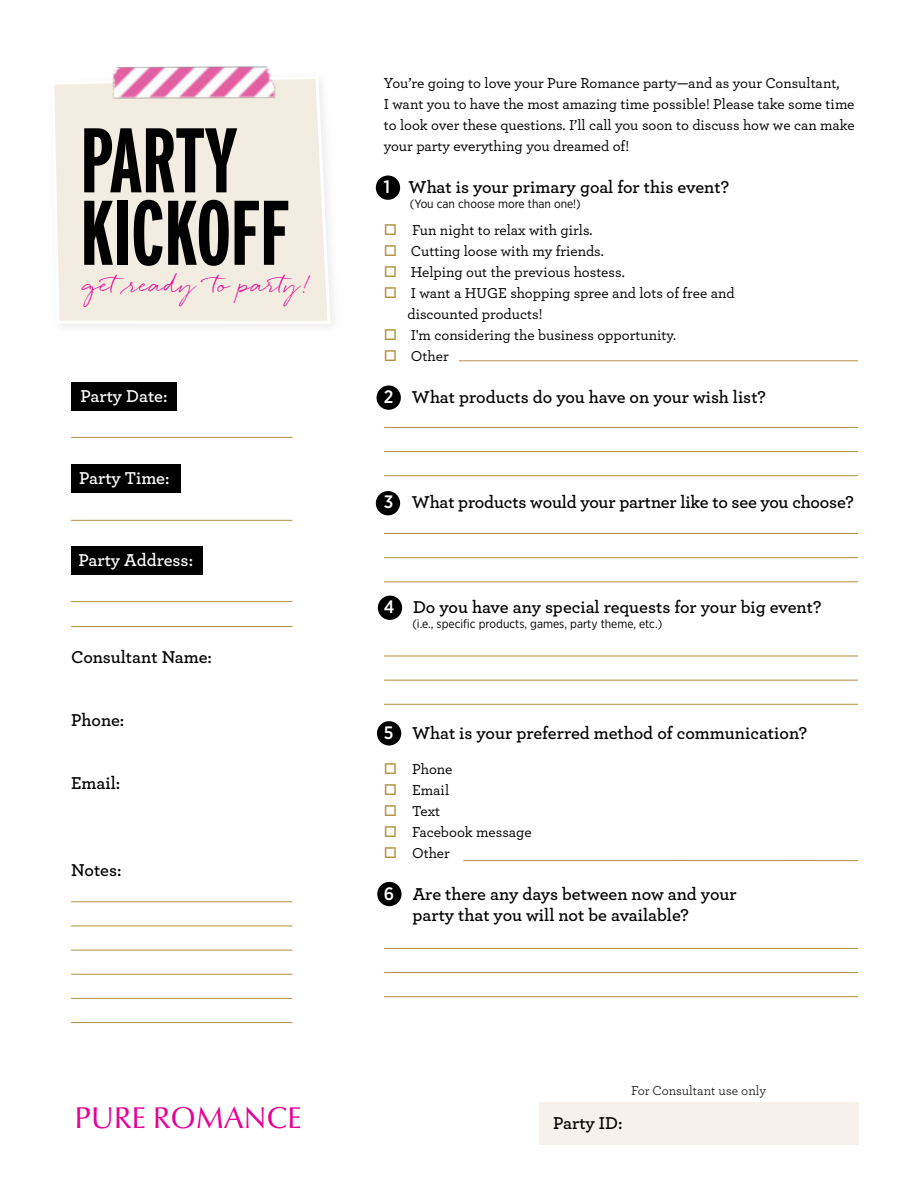
<style>
.page{position:relative;width:918px;height:1188px;background:#fff}
.page>*{position:absolute;margin:0;border:0;box-sizing:border-box;transform-origin:0 0}
.t1{font:700 extra-condensed 91.5px/72.4px "Interstate";letter-spacing:-.01em;color:#000}
.t2{font:30.3px "Optima Nova LT Pro";color:#e70095}
.t3{font:22.5px "Quickpen";color:#e70095}
.t4{font:600 18px/21px "Archer";letter-spacing:-.01em;color:#000}
.t5{font:600 18px "Archer";letter-spacing:-.005em;color:#fff}
.t6{font:500 15px/21px "Archer";color:#000}
.t7{font:13.5px "Archer";color:#000}
.t8{font:12.15px "Gotham Narrow";color:#000}
.s1{font-family:"Gotham Narrow";font-weight:500;color:#fff}
.s2{color:#b29142}
</style>
<div class="page">
<div style="left:377px;top:386px;width:24px;height:24px;background:#000;border-radius:50%"></div>
<div style="left:376px;top:176px;width:24px;height:24px;background:#000;border-radius:50%"></div>
<div style="left:376px;top:491px;width:24px;height:24px;background:#000;border-radius:50%"></div>
<div style="left:378px;top:596px;width:24px;height:24px;background:#000;border-radius:50%"></div>
<div style="left:377px;top:721px;width:24px;height:25px;background:#000;border-radius:50%"></div>
<div style="left:377px;top:882px;width:25px;height:24px;background:#000;border-radius:50%"></div>
<hr style="left:459px;top:361px;width:399px;height:1px;background:#b29142">
<hr style="left:384px;top:427px;width:474px;height:1px;background:#b29142">
<hr style="left:384px;top:451px;width:474px;height:1px;background:#b29142">
<hr style="left:384px;top:475px;width:474px;height:1px;background:#b29142">
<hr style="left:384px;top:656px;width:474px;height:1px;background:#b29142">
<hr style="left:384px;top:680px;width:474px;height:1px;background:#b29142">
<hr style="left:384px;top:704px;width:474px;height:1px;background:#b29142">
<hr style="left:384px;top:948px;width:474px;height:1px;background:#b29142">
<hr style="left:384px;top:972px;width:474px;height:1px;background:#b29142">
<hr style="left:384px;top:996px;width:474px;height:1px;background:#b29142">
<hr style="left:384px;top:533px;width:474px;height:1px;background:#b29142">
<hr style="left:384px;top:557px;width:474px;height:1px;background:#b29142">
<hr style="left:384px;top:582px;width:474px;height:1px;background:#b29142">
<div style="left:71px;top:464px;width:110px;height:29px;background:#000"></div>
<div style="left:71px;top:546px;width:131px;height:28px;background:#000"></div>
<div style="left:71px;top:382px;width:106px;height:28px;background:#000"></div>
<hr style="left:71px;top:437px;width:221px;height:1px;background:#b29142">
<hr style="left:71px;top:520px;width:221px;height:1px;background:#b29142">
<div style="left:539px;top:1102px;width:319px;height:43px;background:#f6f1ea"></div>
<hr style="left:71px;top:902px;width:221px;height:1px;background:#b29142">
<hr style="left:71px;top:926px;width:221px;height:1px;background:#b29142">
<hr style="left:71px;top:950px;width:221px;height:1px;background:#b29142">
<hr style="left:71px;top:974px;width:221px;height:1px;background:#b29142">
<hr style="left:71px;top:998px;width:221px;height:1px;background:#b29142">
<hr style="left:71px;top:1022px;width:221px;height:1px;background:#b29142">
<svg style="left:54px;top:79px;width:278px;height:246px;background:#f2ede2"></svg>
<img style="left:104px;top:66px;width:175px;height:35px">
<hr style="left:463px;top:860px;width:395px;height:1px;background:#b29142">
<hr style="left:71px;top:601px;width:221px;height:1px;background:#b29142">
<hr style="left:71px;top:626px;width:221px;height:1px;background:#b29142">
<h1 class="t1" style="left:80px;top:123px;width:211px">PARTY<br>KICKOFF</h1>
<h3 class="t3" style="left:85px;top:271px;width:228px">getready to party!</h3>
<p class="t5" style="left:80px;top:382px;width:89px">Party Date:</p>
<p class="t5" style="left:79px;top:465px;width:92px">Party Time:</p>
<p class="t5" style="left:79px;top:546px;width:116px">Party Address:</p>
<p class="t4" style="left:71px;top:646px;width:142px">Consultant Name:</p>
<p class="t4" style="left:71px;top:709px;width:55px">Phone:</p>
<p class="t4" style="left:71px;top:772px;width:51px">Email:</p>
<p class="t4" style="left:71px;top:858px;width:52px">Notes:</p>
<h2 class="t2" style="left:74px;top:1099px;width:229px">PURE ROMANCE</h2>
<p class="t6" style="left:384px;top:72px;width:473px">You’re going to love your Pure Romance party—and as your Consultant,<br>I want you to have the most amazing time possible! Please take some time to look over these questions. I’ll call you soon to discuss how we can make your party everything you dreamed of!</p>
<p class="t4" style="left:384px;top:176px;width:347px"><span class="s1">1</span> What is your primary goal for this event?</p>
<p class="t8" style="left:410px;top:196px;width:172px">(You can choose more than one!)</p>
<p class="t6" style="left:384px;top:219px;width:210px"><span class="s2">□</span> Fun night to relax with girls.</p>
<p class="t6" style="left:384px;top:240px;width:222px"><span class="s2">□</span> Cutting loose with my friends.</p>
<p class="t6" style="left:384px;top:261px;width:243px"><span class="s2">□</span> Helping out the previous hostess.</p>
<p class="t6" style="left:408px;top:282px;width:329px;text-indent:-24px"><span class="s2">□</span> I want a HUGE shopping spree and lots of free and discounted products!</p>
<p class="t6" style="left:384px;top:324px;width:294px"><span class="s2">□</span> I'm considering the business opportunity.</p>
<p class="t6" style="left:384px;top:345px;width:66px"><span class="s2">□</span> Other</p>
<p class="t4" style="left:384px;top:386px;width:384px"><span class="s1">2</span> What products do you have on your wish list?</p>
<p class="t4" style="left:384px;top:491px;width:472px"><span class="s1">3</span> What products would your partner like to see you choose?</p>
<p class="t4" style="left:384px;top:596px;width:439px"><span class="s1">4</span> Do you have any special requests for your big event?</p>
<p class="t8" style="left:412px;top:616px;width:251px">(i.e., specific products, games, party theme, etc.)</p>
<p class="t4" style="left:384px;top:722px;width:425px"><span class="s1">5</span> What is your preferred method of communication?</p>
<p class="t6" style="left:384px;top:757px;width:70px"><span class="s2">□</span> Phone</p>
<p class="t6" style="left:384px;top:778px;width:67px"><span class="s2">□</span> Email</p>
<p class="t6" style="left:384px;top:799px;width:58px"><span class="s2">□</span> Text</p>
<p class="t6" style="left:384px;top:820px;width:149px"><span class="s2">□</span> Facebook message</p>
<p class="t6" style="left:384px;top:841px;width:68px"><span class="s2">□</span> Other</p>
<p class="t4" style="left:413px;top:882px;width:326px;text-indent:-29px"><span class="s1">6</span> Are there any days between now and your party that you will not be available?</p>
<p class="t4" style="left:553px;top:1112px;width:71px">Party ID:</p>
<p class="t7" style="left:631px;top:1081px;width:137px">For Consultant use only</p>
</div>
